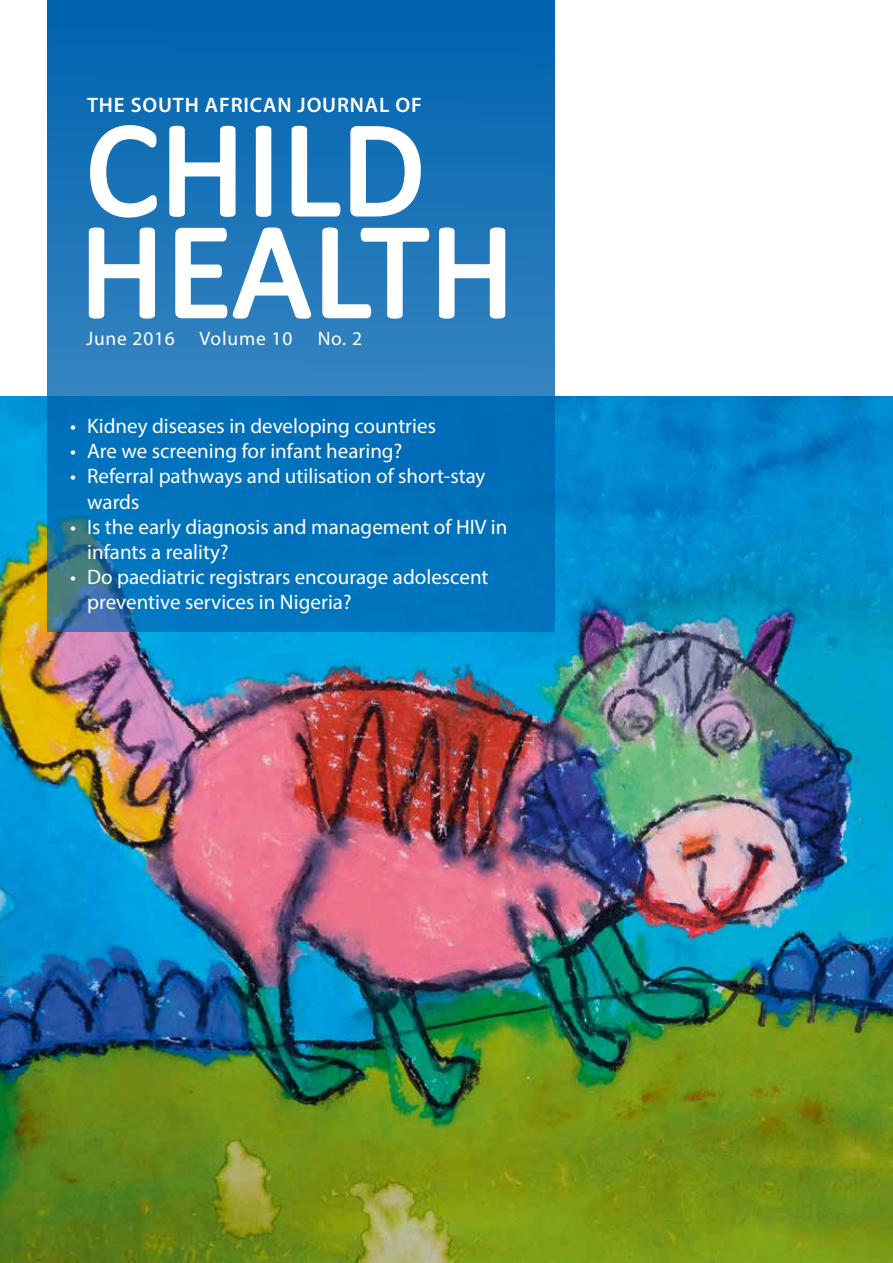
<style>
.page{position:relative;width:893px;height:1263px;background:#fff}
.page>*{position:absolute;margin:0;border:0;box-sizing:border-box;transform-origin:0 0}
.t1{font:136.65px/101.7px "Calibri";letter-spacing:.01em;color:#fff}
.t2{font:21px/25.2px "Myriad Pro";color:#fff}
.t3{font:600 21px "Myriad Pro";letter-spacing:.04em;color:#fff}
.t4{font:19.5px "Myriad Pro";letter-spacing:.04em;color:#fff}
</style>
<div class="page">
<img style="left:0;top:396px;width:893px;height:867px">
<svg style="left:48px;top:0;width:507px;height:631px;background:#0d71b7"></svg>
<svg style="left:85px;top:123px;width:75px;height:198px"></svg>
<svg style="left:166px;top:123px;width:343px;height:199px;background:#478ec5"></svg>
<p class="t3" style="left:87px;top:92px;width:336px">THE SOUTH AFRICAN JOURNAL OF</p>
<h1 class="t1" style="left:79px;top:119px;width:437px">CHILD<br>HEALTH</h1>
<p class="t4" style="left:86px;top:326px;width:90px">June 2016</p>
<p class="t4" style="left:200px;top:326px;width:94px">Volume 10</p>
<p class="t4" style="left:318px;top:326px;width:46px">No. 2</p>
<p class="t2" style="left:70px;top:413px;width:367px">• Kidney diseases in developing countries</p>
<p class="t2" style="left:70px;top:438px;width:334px">• Are we screening for infant hearing?</p>
<p class="t2" style="left:87px;top:463px;width:400px;text-indent:-17px">• Referral pathways and utilisation of short-stay wards</p>
<p class="t2" style="left:87px;top:514px;width:422px;text-indent:-17px">• Is the early diagnosis and management of HIV in infants a reality?</p>
<p class="t2" style="left:87px;top:564px;width:403px;text-indent:-17px">• Do paediatric registrars encourage adolescent preventive services in Nigeria?</p>
</div>
